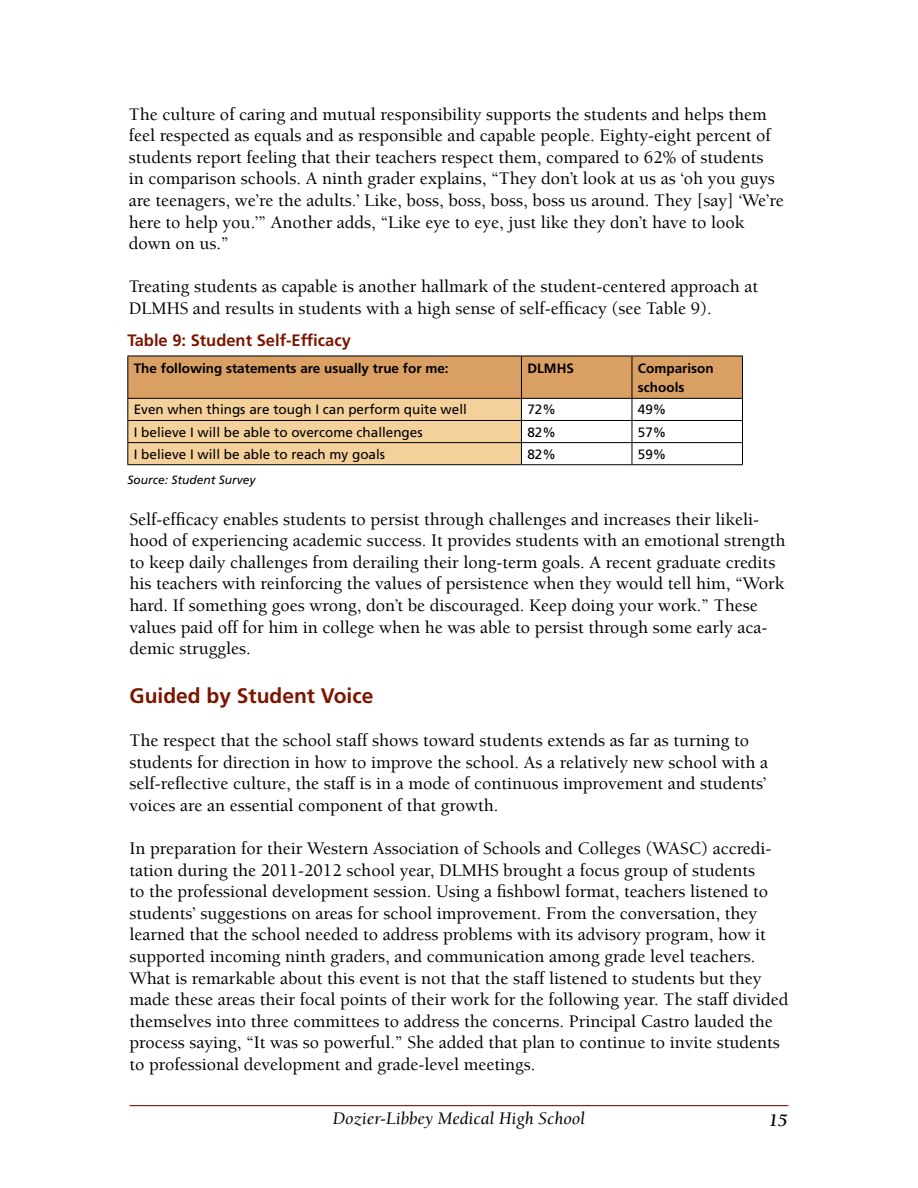
<style>
.page{position:relative;width:918px;height:1188px;background:#fff}
.page>*{position:absolute;margin:0;border:0;box-sizing:border-box;transform-origin:0 0}
.t1{font:700 21px "Frutiger LT Std";color:#7a1600}
.t2{font:500 18px/21.6px "Berkeley LT";color:#000}
.t3{font:italic 18px "Berkeley LT";color:#000}
.t4{font:italic 700 18px "Berkeley LT";color:#000}
.t5{font:700 16.5px "Frutiger LT Std";color:#7a1600}
.t6{font:13.5px "Frutiger LT Std";color:#000}
.t7{font:700 13.5px/19.5px "Frutiger LT Std";color:#000}
.t8{font:italic 12px "Frutiger LT Std";color:#000}
</style>
<div class="page">
<hr style="left:130px;top:1105px;width:658px;height:1px;background:#7a1600">
<svg style="left:127px;top:356px;width:616px;height:108px"></svg>
<hr style="left:127px;top:464px;width:394px;height:1px;background:#000">
<hr style="left:521px;top:464px;width:111px;height:1px;background:#000">
<hr style="left:632px;top:464px;width:111px;height:1px;background:#000">
<p class="t2" style="left:129px;top:104px;width:657px">The culture of caring and mutual responsibility supports the students and helps them feel respected as equals and as responsible and capable people. Eighty-eight percent of students report feeling that their teachers respect them, compared to 62% of students<br>in comparison schools. A ninth grader explains, “They don’t look at us as ‘oh you guys are teenagers, we’re the adults.’ Like, boss, boss, boss, boss us around. They [say] ‘We’re here to help you.’” Another adds, “Like eye to eye, just like they don’t have to look down on us.”</p>
<p class="t2" style="left:129px;top:276px;width:631px">Treating students as capable is another hallmark of the student-centered approach at<br>DLMHS and results in students with a high sense of self-efficacy (see Table 9).</p>
<p class="t5" style="left:127px;top:331px;width:225px">Table 9: Student Self-Efficacy</p>
<p class="t7" style="left:134px;top:358px;width:316px">The following statements are usually true for me:</p>
<p class="t7" style="left:527px;top:358px;width:48px">DLMHS</p>
<p class="t7" style="left:638px;top:358px;width:77px">Comparison schools</p>
<p class="t6" style="left:134px;top:402px;width:335px">Even when things are tough I can perform quite well</p>
<p class="t6" style="left:527px;top:402px;width:30px">72%</p>
<p class="t6" style="left:638px;top:402px;width:30px">49%</p>
<p class="t6" style="left:134px;top:424px;width:290px">I believe I will be able to overcome challenges</p>
<p class="t6" style="left:527px;top:424px;width:30px">82%</p>
<p class="t6" style="left:638px;top:424px;width:30px">57%</p>
<p class="t6" style="left:134px;top:446px;width:253px">I believe I will be able to reach my goals</p>
<p class="t6" style="left:527px;top:446px;width:30px">82%</p>
<p class="t6" style="left:638px;top:446px;width:30px">59%</p>
<p class="t8" style="left:127px;top:473px;width:130px">Source: Student Survey</p>
<p class="t2" style="left:130px;top:508px;width:657px">Self-efficacy enables students to persist through challenges and increases their likeli&shy;hood of experiencing academic success. It provides students with an emotional strength to keep daily challenges from derailing their long-term goals. A recent graduate credits his teachers with reinforcing the values of persistence when they would tell him, “Work hard. If something goes wrong, don’t be discouraged. Keep doing your work.” These values paid off for him in college when he was able to persist through some early aca&shy;demic struggles.</p>
<p class="t1" style="left:130px;top:683px;width:245px">Guided by Student Voice</p>
<p class="t2" style="left:130px;top:730px;width:640px">The respect that the school staff shows toward students extends as far as turning to students for direction in how to improve the school. As a relatively new school with a self-reflective culture, the staff is in a mode of continuous improvement and students’ voices are an essential component of that growth.</p>
<p class="t2" style="left:130px;top:838px;width:660px">In preparation for their Western Association of Schools and Colleges (WASC) accredi&shy;tation during the 2011-2012 school year, DLMHS brought a focus group of students<br>to the professional development session. Using a fishbowl format, teachers listened to students’ suggestions on areas for school improvement. From the conversation, they learned that the school needed to address problems with its advisory program, how it supported incoming ninth graders, and communication among grade level teachers.<br>What is remarkable about this event is not that the staff listened to students but they made these areas their focal points of their work for the following year. The staff divided themselves into three committees to address the concerns. Principal Castro lauded the process saying, “It was so powerful.” She added that plan to continue to invite students to professional development and grade-level meetings.</p>
<p class="t3" style="left:333px;top:1109px;width:254px">Dozier-Libbey Medical High School</p>
<p class="t4" style="left:769px;top:1111px;width:20px">15</p>
</div>
